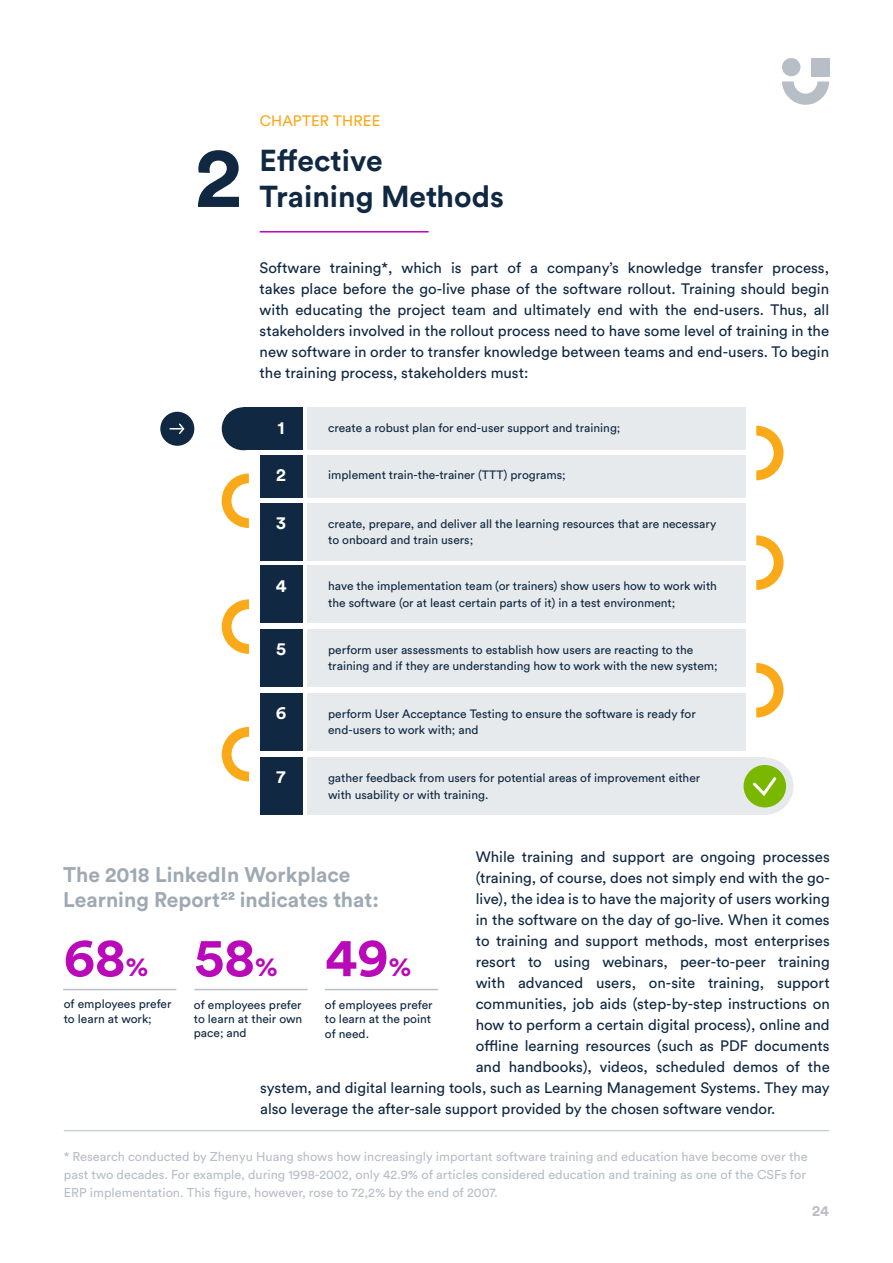
<style>
.page{position:relative;width:893px;height:1263px;background:#fff}
.page>*{position:absolute;margin:0;border:0;box-sizing:border-box;transform-origin:0 0}
.t1{font:700 85.5px "Circular Std";color:#102841}
.t2{font:700 54px "Circular Std";color:#b909b9}
.t3{font:700 30px/36px "Circular Std";color:#102841}
.t4{font:700 21px/25.5px "Circular Std";color:#9fa9b3}
.t5{font:700 18px "Circular Std";color:#fff}
.Copy_Blocksatz{font:15px/21px "Circular Std";color:#102841;text-align:justify}
.t6{font:15px "Circular Std";letter-spacing:.01em;color:#faa918}
.t7{font:700 15px "Circular Std";color:#b9bec6}
.t8{font:12.75px/18px "Circular Std";color:#b9bec6}
.t9{font:12px/14.4px "Circular Std";color:#102841}
.s1{font-size:27px}
</style>
<div class="page">
<svg style="left:782px;top:58px;width:47px;height:47px"></svg>
<div style="left:307px;top:407px;width:439px;height:43px;background:#e7eaec"></div>
<div style="left:307px;top:455px;width:439px;height:42px;background:#e7eaec"></div>
<div style="left:307px;top:503px;width:439px;height:57px;background:#e7eaec"></div>
<div style="left:307px;top:565px;width:439px;height:58px;background:#e7eaec"></div>
<div style="left:307px;top:629px;width:439px;height:57px;background:#e7eaec"></div>
<div style="left:307px;top:693px;width:439px;height:58px;background:#e7eaec"></div>
<div style="left:307px;top:757px;width:459px;height:58px;background:#e7eaec"></div>
<hr style="left:260px;top:231px;width:169px;height:1px;background:#b909b9">
<hr style="left:64px;top:1130px;width:765px;height:1px;background:#9ba3ae">
<div style="left:260px;top:407px;width:43px;height:43px;background:#102841"></div>
<div style="left:260px;top:455px;width:43px;height:43px;background:#102841"></div>
<div style="left:260px;top:503px;width:43px;height:57px;background:#102841"></div>
<div style="left:260px;top:565px;width:43px;height:58px;background:#102841"></div>
<div style="left:260px;top:629px;width:43px;height:58px;background:#102841"></div>
<div style="left:260px;top:693px;width:43px;height:58px;background:#102841"></div>
<div style="left:260px;top:757px;width:43px;height:58px;background:#102841"></div>
<svg style="left:222px;top:473px;width:27px;height:55px"></svg>
<svg style="left:222px;top:599px;width:27px;height:55px"></svg>
<svg style="left:756px;top:426px;width:27px;height:54px"></svg>
<svg style="left:756px;top:535px;width:27px;height:55px"></svg>
<svg style="left:756px;top:663px;width:27px;height:54px"></svg>
<svg style="left:222px;top:727px;width:27px;height:54px"></svg>
<div style="left:222px;top:407px;width:43px;height:43px;background:#102841;border-radius:50%"></div>
<div style="left:243px;top:407px;width:22px;height:43px;background:#102841"></div>
<div style="left:736px;top:757px;width:57px;height:58px;background:#e7eaec;border-radius:50%"></div>
<div style="left:744px;top:765px;width:42px;height:42px;background:#7ab800;border-radius:50%"></div>
<div style="left:160px;top:412px;width:34px;height:34px;background:#102841;border-radius:50%"></div>
<svg style="left:753px;top:777px;width:24px;height:19px"></svg>
<svg style="left:170px;top:423px;width:15px;height:11px"></svg>
<hr style="left:63px;top:989px;width:113px;height:1px;background:#102841">
<hr style="left:194px;top:989px;width:114px;height:1px;background:#102841">
<hr style="left:325px;top:989px;width:113px;height:1px;background:#102841">
<p class="t1" style="left:195px;top:122px;width:48px">2</p>
<p class="t6" style="left:260px;top:112px;width:122px">CHAPTER THREE</p>
<p class="t3" style="left:260px;top:142px;width:246px">Effective<br>Training Methods</p>
<p class="Copy_Blocksatz" style="left:260px;top:257px;width:571px">Software training*, which is part of a company’s knowledge transfer process, takes place before the go-live phase of the software rollout. Training should begin with educating the project team and ultimately end with the end-users. Thus, all stakeholders involved in the rollout process need to have some level of training in the new software in order to transfer knowledge between teams and end-users. To begin the training process, stakeholders must:</p>
<p class="t5" style="left:278px;top:416px;width:9px">1</p>
<p class="t5" style="left:276px;top:463px;width:11px">2</p>
<p class="t5" style="left:276px;top:511px;width:11px">3</p>
<p class="t5" style="left:276px;top:574px;width:12px">4</p>
<p class="t5" style="left:276px;top:637px;width:11px">5</p>
<p class="t5" style="left:276px;top:701px;width:12px">6</p>
<p class="t5" style="left:276px;top:765px;width:9px">7</p>
<p class="t9" style="left:328px;top:420px;width:294px">create a robust plan for end-user support and training;</p>
<p class="t9" style="left:328px;top:468px;width:239px">implement train-the-trainer (TTT) programs;</p>
<p class="t9" style="left:328px;top:515px;width:390px;line-height:16.5px">create, prepare, and deliver all the learning resources that are necessary to onboard and train users;</p>
<p class="t9" style="left:328px;top:577px;width:390px;line-height:16.5px">have the implementation team (or trainers) show users how to work with the software (or at least certain parts of it) in a test environment;</p>
<p class="t9" style="left:328px;top:641px;width:391px;line-height:16.5px">perform user assessments to establish how users are reacting to the training and if they are understanding how to work with the new system;</p>
<p class="t9" style="left:328px;top:706px;width:369px">perform User Acceptance Testing to ensure the software is ready for</p>
<p class="t9" style="left:328px;top:723px;width:152px">end-users to work with; and</p>
<p class="t9" style="left:328px;top:769px;width:374px;line-height:16.5px">gather feedback from users for potential areas of improvement either with usability or with training.</p>
<p class="Copy_Blocksatz" style="left:476px;top:845px;width:356px">While training and support are ongoing processes</p>
<p class="Copy_Blocksatz" style="left:476px;top:866px;width:356px">(training, of course, does not simply end with the go-</p>
<p class="Copy_Blocksatz" style="left:476px;top:887px;width:355px">live), the idea is to have the majority of users working</p>
<p class="Copy_Blocksatz" style="left:476px;top:908px;width:355px">in the software on the day of go-live. When it comes</p>
<p class="Copy_Blocksatz" style="left:476px;top:929px;width:355px">to training and support methods, most enterprises</p>
<p class="Copy_Blocksatz" style="left:476px;top:950px;width:355px">resort to using webinars, peer-to-peer training</p>
<p class="Copy_Blocksatz" style="left:476px;top:971px;width:355px">with advanced users, on-site training, support</p>
<p class="Copy_Blocksatz" style="left:476px;top:992px;width:355px">communities, job aids (step-by-step instructions on</p>
<p class="Copy_Blocksatz" style="left:476px;top:1013px;width:355px">how to perform a certain digital process), online and</p>
<p class="Copy_Blocksatz" style="left:476px;top:1034px;width:355px">offline learning resources (such as PDF documents</p>
<p class="Copy_Blocksatz" style="left:476px;top:1055px;width:355px">and handbooks), videos, scheduled demos of the</p>
<p class="Copy_Blocksatz" style="left:260px;top:1076px;width:571px">system, and digital learning tools, such as Learning Management Systems. They may</p>
<p class="Copy_Blocksatz" style="left:260px;top:1097px;width:517px">also leverage the after-sale support provided by the chosen software vendor.</p>
<p class="t4" style="left:63px;top:861px;width:317px">The 2018 LinkedIn Workplace<br>Learning Report22 indicates that:</p>
<p class="t2" style="left:63px;top:922px;width:87px">68<span class="s1">%</span></p>
<p class="t2" style="left:194px;top:922px;width:85px">58<span class="s1">%</span></p>
<p class="t2" style="left:325px;top:922px;width:88px">49<span class="s1">%</span></p>
<p class="t9" style="left:64px;top:996px;width:109px">of employees prefer to learn at work;</p>
<p class="t9" style="left:194px;top:997px;width:110px;text-align:justify">of employees prefer to learn at their own pace; and</p>
<p class="t9" style="left:325px;top:997px;width:109px">of employees prefer to learn at the point of need.</p>
<p class="t8" style="left:64px;top:1147px;width:745px">* Research conducted by Zhenyu Huang shows how increasingly important software training and education have become over the past two decades. For example, during 1998-2002, only 42.9% of articles considered education and training as one of the CSFs for<br>ERP implementation. This figure, however, rose to 72,2% by the end of 2007.</p>
<p class="t7" style="left:812px;top:1201px;width:18px">24</p>
</div>
